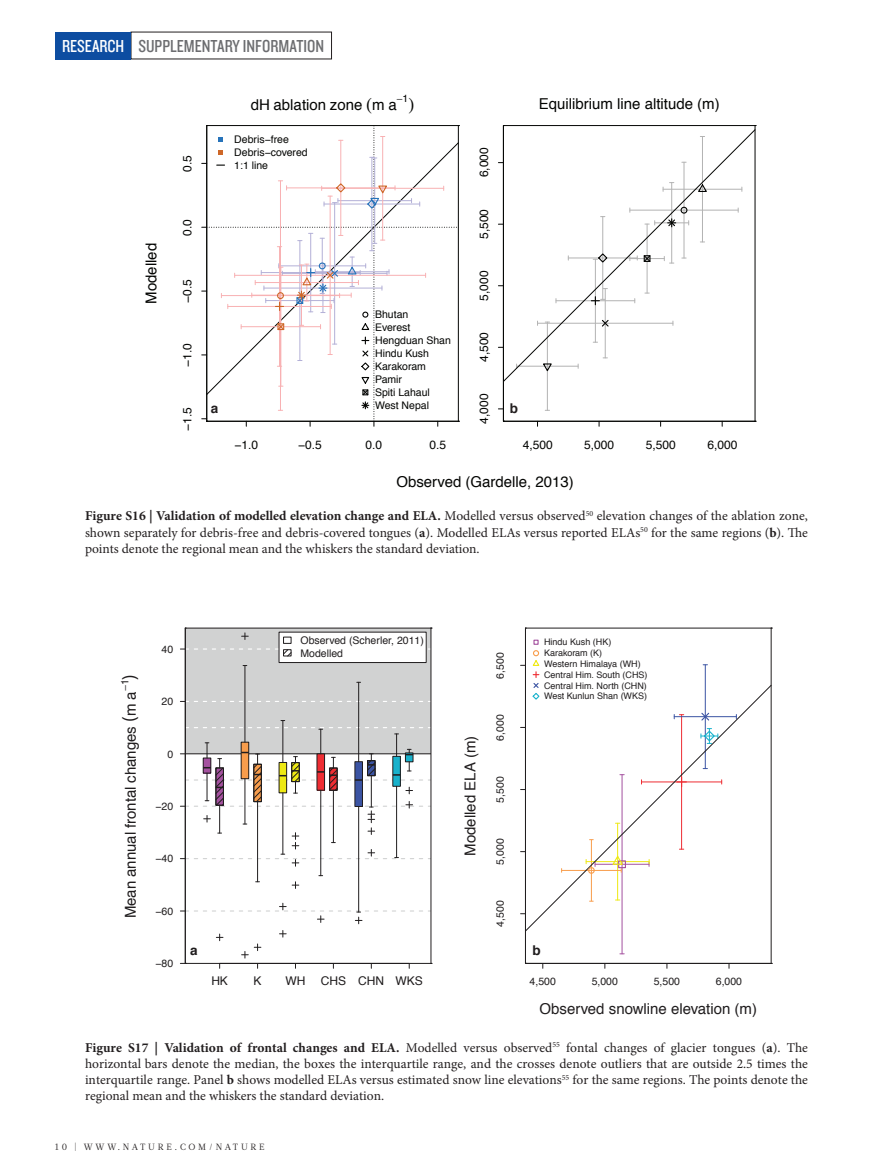
<style>
.page{position:relative;width:893px;height:1174px;background:#fff}
.page>*{position:absolute;margin:0;border:0;box-sizing:border-box;transform-origin:0 0}
.t1{font:18px "Knockout 29 Junior Ltweight";color:#6c6d70}
.t2{font:18px "Knockout 29 Junior Ltweight";color:#fff}
.t3{font:15px "Helvetica";color:#040503}
.t4{font:15px "Helvetica";color:#201d1e}
.t5{font:13.5px/16.2px "Minion Pro";color:#231f20;text-align:justify}
.t6{font:700 13.5px "Helvetica";color:#231f20}
.t7{font:700 13.5px "Helvetica";color:#1f1c1d}
.t8{font:12px "Helvetica";color:#040503}
.t9{font:12px "Helvetica";color:#201d1e}
.t10{font:10.5px/12.9px "Helvetica";color:#040503}
.t11{font:10.5px/12.6px "Helvetica";color:#201d1e}
.t12{font:9px/10.8px "Helvetica";color:#201d1e}
.t13{font:9px "Glosa Math";letter-spacing:.3em;color:#231f20}
.s1{font-weight:700}
</style>
<div class="page">
<div style="left:55px;top:32px;width:76px;height:27px;background:#0d4da1"></div>
<svg style="left:202px;top:125px;width:257px;height:301px"></svg>
<hr style="left:547px;top:322px;width:1px;height:88px;background:#b3b3b3">
<svg style="left:504px;top:128px;width:251px;height:254px"></svg>
<hr style="left:503px;top:421px;width:252px;height:1px;background:#040503">
<hr style="left:503px;top:126px;width:1px;height:295px;background:#040503">
<hr style="left:503px;top:125px;width:252px;height:1px;background:#040503">
<hr style="left:755px;top:126px;width:1px;height:295px;background:#040503">
<div style="left:185px;top:628px;width:246px;height:126px;background:#d1d2d2"></div>
<svg style="left:216px;top:934px;width:7px;height:6px"></svg>
<hr style="left:244px;top:665px;width:1px;height:77px;background:#201d1e">
<svg style="left:242px;top:951px;width:6px;height:7px"></svg>
<svg style="left:242px;top:633px;width:6px;height:6px"></svg>
<hr style="left:257px;top:801px;width:1px;height:80px;background:#201d1e">
<svg style="left:254px;top:944px;width:7px;height:6px"></svg>
<hr style="left:282px;top:720px;width:1px;height:42px;background:#201d1e">
<svg style="left:279px;top:930px;width:7px;height:7px"></svg>
<svg style="left:292px;top:881px;width:7px;height:7px"></svg>
<hr style="left:320px;top:790px;width:1px;height:85px;background:#201d1e">
<hr style="left:358px;top:806px;width:1px;height:106px;background:#201d1e">
<hr style="left:358px;top:682px;width:1px;height:79px;background:#201d1e">
<svg style="left:180px;top:903px;width:251px;height:20px"></svg>
<svg style="left:180px;top:727px;width:251px;height:139px"></svg>
<svg style="left:180px;top:701px;width:251px;height:1px"></svg>
<hr style="left:185px;top:963px;width:246px;height:1px;background:#201d1e">
<hr style="left:185px;top:628px;width:1px;height:335px;background:#201d1e">
<hr style="left:185px;top:628px;width:246px;height:1px;background:#201d1e">
<hr style="left:431px;top:628px;width:1px;height:335px;background:#201d1e">
<div style="left:279px;top:632px;width:147px;height:30px;background:#fff"></div>
<div style="left:279px;top:632px;width:147px;height:31px;border:1px solid #201d1e"></div>
<svg style="left:180px;top:648px;width:251px;height:9px"></svg>
<div style="left:283px;top:636px;width:8px;height:8px;border:1px solid #201d1e"></div>
<div style="left:283px;top:649px;width:8px;height:7px;border:1px solid #201d1e"></div>
<hr style="left:622px;top:774px;width:1px;height:179px;background:#a4519f">
<hr style="left:705px;top:665px;width:1px;height:103px;background:#3b54a3">
<svg style="left:526px;top:684px;width:245px;height:248px"></svg>
<svg style="left:532px;top:672px;width:8px;height:28px"></svg>
<hr style="left:525px;top:963px;width:246px;height:1px;background:#201d1e">
<hr style="left:525px;top:628px;width:1px;height:335px;background:#201d1e">
<hr style="left:525px;top:628px;width:246px;height:1px;background:#201d1e">
<hr style="left:771px;top:628px;width:1px;height:335px;background:#201d1e">
<div style="left:588px;top:867px;width:7px;height:6px;border:1px solid #f89d4c;border-radius:50%"></div>
<svg style="left:532px;top:639px;width:8px;height:27px"></svg>
<h1 class="t2" style="left:62px;top:34px;width:64px">RESEARCH</h1>
<h1 class="t1" style="left:138px;top:34px;width:187px">SUPPLEMENTARY INFORMATION</h1>
<p class="t3" style="left:140px;top:304px;width:62px;rotate:-90deg">Modelled</p>
<p class="t8" style="left:178px;top:172px;width:18px;rotate:-90deg">0.5</p>
<p class="t8" style="left:178px;top:235px;width:18px;rotate:-90deg">0.0</p>
<p class="t8" style="left:178px;top:303px;width:25px;rotate:-90deg">−0.5</p>
<p class="t8" style="left:178px;top:367px;width:25px;rotate:-90deg">−1.0</p>
<p class="t8" style="left:178px;top:430px;width:25px;rotate:-90deg">−1.5</p>
<p class="t10" style="left:397px;top:92px;width:13px">−1</p>
<p class="t3" style="left:251px;top:93px;width:148px">dH ablation zone m a</p>
<p class="t10" style="left:234px;top:133px;width:75px">Debris−free<br>Debris−covered<br>1:1 line</p>
<p class="t8" style="left:475px;top:177px;width:32px;rotate:-90deg">6,000</p>
<p class="t8" style="left:475px;top:239px;width:32px;rotate:-90deg">5,500</p>
<p class="t8" style="left:475px;top:300px;width:32px;rotate:-90deg">5,000</p>
<p class="t10" style="left:375px;top:308px;width:77px">Bhutan<br>Everest<br>Hengduan Shan<br>Hindu Kush<br>Karakoram<br>Pamir<br>Spiti Lahaul<br>West Nepal</p>
<p class="t8" style="left:475px;top:362px;width:32px;rotate:-90deg">4,500</p>
<p class="t8" style="left:475px;top:424px;width:32px;rotate:-90deg">4,000</p>
<p class="t6" style="left:211px;top:397px;width:9px">a</p>
<p class="t6" style="left:510px;top:397px;width:10px">b</p>
<p class="t3" style="left:539px;top:92px;width:183px">Equilibrium line altitude (m)</p>
<p class="t8" style="left:234px;top:436px;width:25px">−1.0</p>
<p class="t8" style="left:298px;top:436px;width:25px">−0.5</p>
<p class="t8" style="left:366px;top:436px;width:18px">0.0</p>
<p class="t8" style="left:429px;top:436px;width:18px">0.5</p>
<p class="t8" style="left:523px;top:436px;width:32px">4,500</p>
<p class="t8" style="left:584px;top:436px;width:32px">5,000</p>
<p class="t8" style="left:646px;top:436px;width:32px">5,500</p>
<p class="t8" style="left:707px;top:436px;width:32px">6,000</p>
<p class="t3" style="left:396px;top:470px;width:179px">Observed (Gardelle, 2013)</p>
<p class="t5" style="left:85px;top:508px;width:724px"><span class="s1">Figure S16 | Validation of modelled elevation change and ELA.</span> Modelled versus observed<sup>50</sup> elevation changes of the ablation zone, shown separately for debris-free and debris-covered tongues (<span class="s1">a</span>). Modelled ELAs versus reported ELAs<sup>50</sup> for the same regions (<span class="s1">b</span>). The points denote the regional mean and the whiskers the standard deviation.</p>
<p class="t11" style="left:119px;top:691px;width:13px;rotate:-90deg">−1</p>
<p class="t4" style="left:119px;top:918px;width:229px;rotate:-90deg">Mean annual frontal changes m a</p>
<p class="t11" style="left:162px;top:643px;width:13px">40</p>
<p class="t11" style="left:300px;top:634px;width:125px">Observed (Scherler, 2011)<br>Modelled</p>
<p class="t11" style="left:162px;top:695px;width:13px">20</p>
<p class="t11" style="left:167px;top:748px;width:7px">0</p>
<p class="t11" style="left:155px;top:800px;width:19px">−20</p>
<p class="t11" style="left:155px;top:852px;width:19px">−40</p>
<p class="t11" style="left:155px;top:905px;width:19px">−60</p>
<p class="t4" style="left:459px;top:855px;width:122px;rotate:-90deg">Modelled ELA (m)</p>
<p class="t11" style="left:494px;top:678px;width:28px;rotate:-90deg">6,500</p>
<p class="t11" style="left:494px;top:740px;width:28px;rotate:-90deg">6,000</p>
<p class="t11" style="left:494px;top:802px;width:28px;rotate:-90deg">5,500</p>
<p class="t11" style="left:494px;top:864px;width:28px;rotate:-90deg">5,000</p>
<p class="t11" style="left:494px;top:927px;width:28px;rotate:-90deg">4,500</p>
<p class="t12" style="left:544px;top:637px;width:105px">Hindu Kush (HK)<br>Karakoram (K)<br>Western Himalaya (WH)<br>Central Him. South (CHS)<br>Central Him. North (CHN)<br>West Kunlun Shan (WKS)</p>
<p class="t11" style="left:155px;top:957px;width:19px">−80</p>
<p class="t7" style="left:190px;top:939px;width:9px">a</p>
<p class="t7" style="left:532px;top:939px;width:10px">b</p>
<p class="t9" style="left:211px;top:971px;width:18px">HK</p>
<p class="t9" style="left:254px;top:971px;width:10px">K</p>
<p class="t9" style="left:285px;top:971px;width:21px">WH</p>
<p class="t9" style="left:321px;top:971px;width:104px">CHS CHN WKS</p>
<p class="t11" style="left:530px;top:975px;width:28px">4,500</p>
<p class="t11" style="left:592px;top:975px;width:28px">5,000</p>
<p class="t11" style="left:654px;top:975px;width:28px">5,500</p>
<p class="t11" style="left:716px;top:975px;width:28px">6,000</p>
<p class="t4" style="left:540px;top:997px;width:219px">Observed snowline elevation (m)</p>
<p class="t5" style="left:85px;top:1039px;width:724px"><span class="s1">Figure S17 | Validation of frontal changes and ELA.</span> Modelled versus observed<sup>55</sup> fontal changes of glacier tongues (<span class="s1">a</span>). The horizontal bars denote the median, the boxes the interquartile range, and the crosses denote outliers that are outside 2.5 times the interquartile range. Panel <span class="s1">b</span> shows modelled ELAs versus estimated snow line elevations<sup>55</sup> for the same regions. The points denote the regional mean and the whiskers the standard deviation.</p>
<p class="t13" style="left:55px;top:1141px;width:211px">10 | WWW.NATURE.COM/NATURE</p>
</div>
